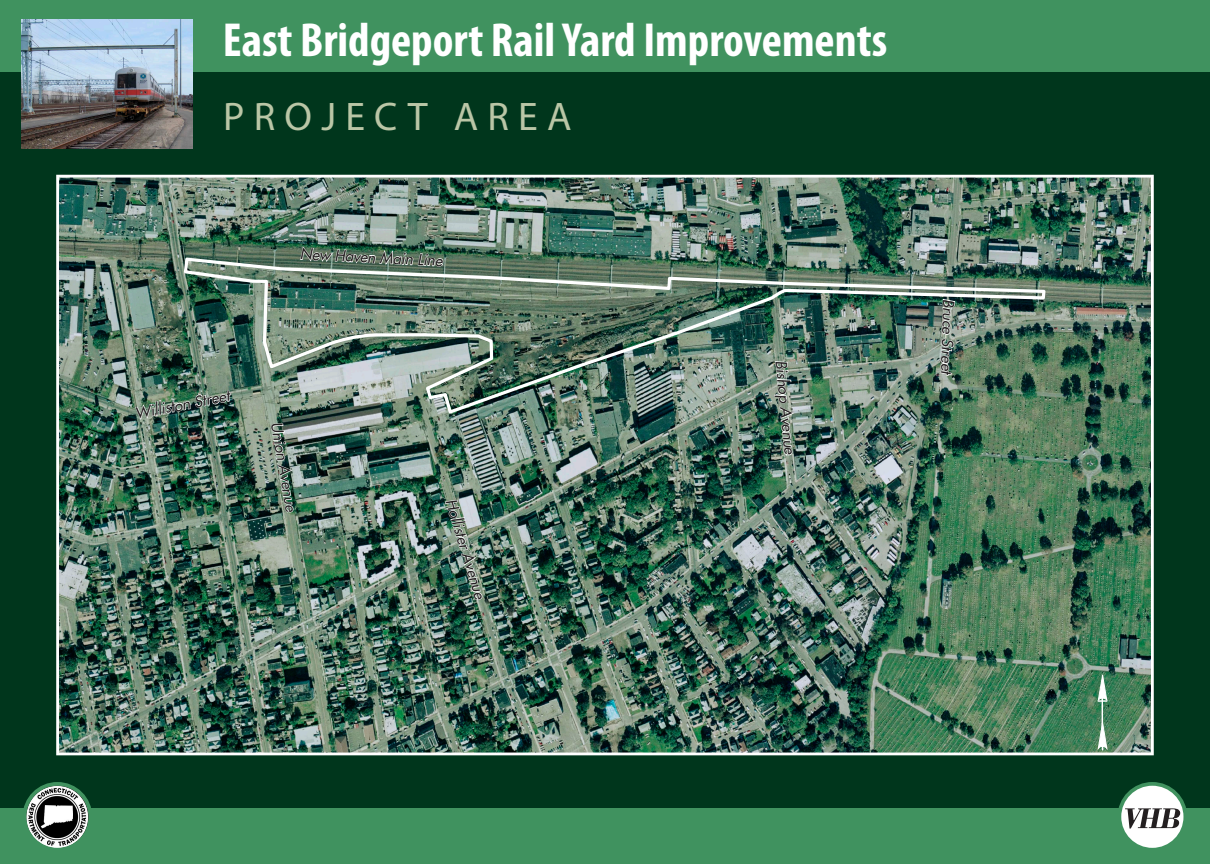
<style>
.page{position:relative;width:1210px;height:864px;background:#fff}
.page>*{position:absolute;margin:0;border:0;box-sizing:border-box;transform-origin:0 0}
.t1{font:700 condensed 48px "Myriad Pro";color:#fff}
.t2{font:40px "Myriad Pro";letter-spacing:.23em;color:#bac6a6}
.t3{font:italic 15.2px "Futura";color:#231f20}
</style>
<div class="page">
<div style="left:0;top:0;width:1210px;height:84px;background:#40925f"></div>
<div style="left:0;top:72px;width:1210px;height:780px;background:#00361c"></div>
<img style="left:21px;top:20px;width:171px;height:128px">
<div style="left:0;top:809px;width:1210px;height:55px;background:#40925f"></div>
<div style="left:23px;top:782px;width:69px;height:70px;background:#40925f;border-radius:50%"></div>
<div style="left:1117px;top:782px;width:70px;height:70px;background:#40925f;border-radius:50%"></div>
<img style="left:26px;top:786px;width:62px;height:62px;border-radius:31px">
<svg style="left:1121px;top:786px;width:62px;height:62px"></svg>
<img style="left:60px;top:179px;width:1089px;height:572px">
<div style="left:56px;top:175px;width:1097px;height:580px;border:3px solid #fff"></div>
<hr style="left:1101px;top:698px;width:2px;height:25px;background:#fff">
<svg style="left:1097px;top:722px;width:11px;height:29px"></svg>
<hr style="left:1101px;top:723px;width:2px;height:23px;background:#fff">
<svg style="left:1097px;top:667px;width:10px;height:35px"></svg>
<svg style="left:300px;top:246px;width:144px;height:10px"></svg>
<img style="left:271px;top:423px;width:22px;height:90px">
<img style="left:134px;top:361px;width:97px;height:85px">
<img style="left:445px;top:499px;width:37px;height:102px">
<svg style="left:774px;top:416px;width:20px;height:40px"></svg>
<svg style="left:940px;top:250px;width:15px;height:6px"></svg>
<img style="left:182px;top:256px;width:865px;height:160px">
<h1 class="t1" style="left:223px;top:10px;width:666px">East Bridgeport Rail Yard Improvements</h1>
<h2 class="t2" style="left:223px;top:92px;width:350px">P ROJECT AREA</h2>
<p class="t3" style="left:301px;top:244px;width:144px;rotate:3deg">New Haven Main Line</p>
<p class="t3" style="left:133px;top:404px;width:97px;rotate:-11deg">Williston Street</p>
<p class="t3" style="left:286px;top:421px;width:92px;rotate:80deg">Union Avenue</p>
<p class="t3" style="left:460px;top:497px;width:105px;rotate:73deg">Hollister Avenue</p>
<p class="t3" style="left:790px;top:359px;width:96px;rotate:84deg">Bishop Avenue</p>
<p class="t3" style="left:958px;top:299px;width:77px;rotate:92deg">Bruce Street</p>
</div>
